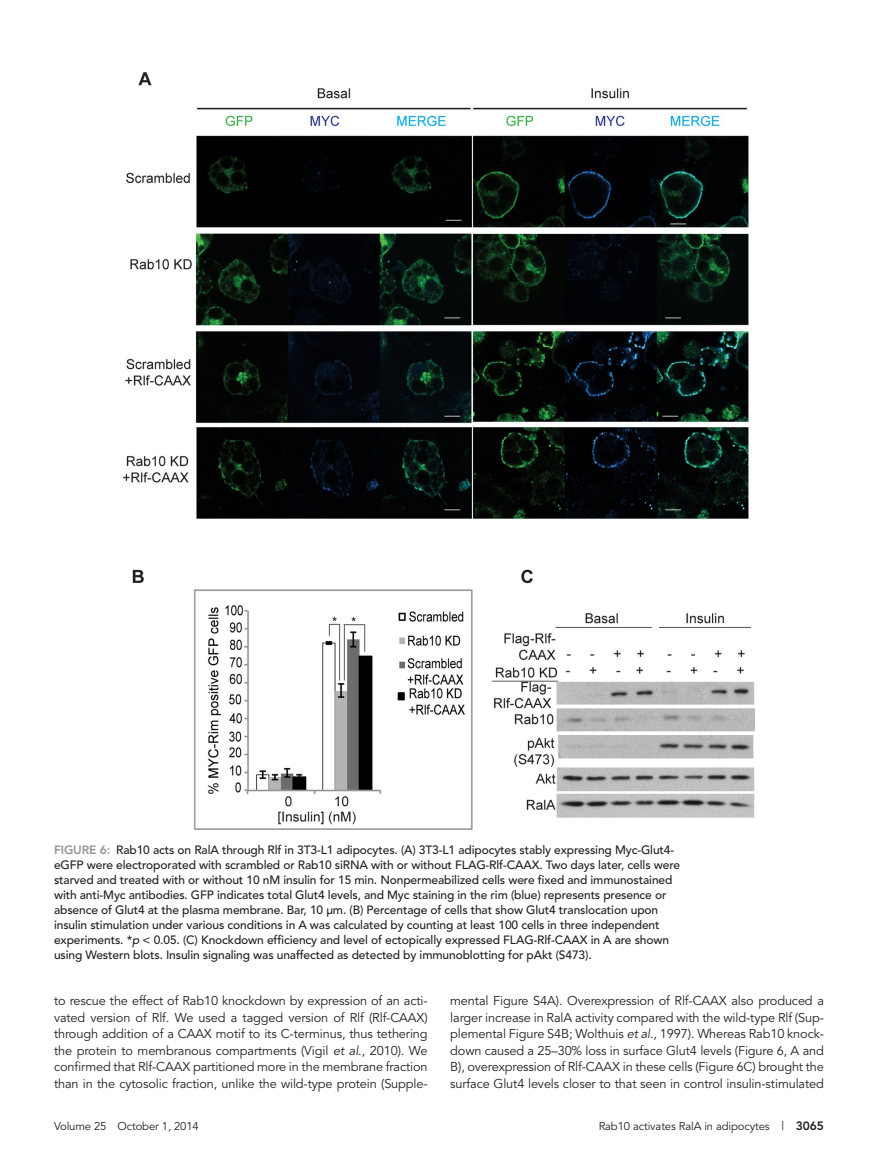
<style>
.page{position:relative;width:878px;height:1175px;background:#fff}
.page>*{position:absolute;margin:0;border:0;box-sizing:border-box;transform-origin:0 0}
.ParaFL{font:12.75px/16.5px "Avenir";letter-spacing:-.01em;color:#231f20;text-align:justify}
.FigCaption_35_5p{font:500 12px/15px "Avenir";letter-spacing:-.01em;color:#231f20}
.t1{font:11.25px "Avenir";letter-spacing:-.01em;color:#231f20}
.s1{font-weight:800;color:#939598}
.s2{font-style:italic}
.s3{font-size:12px}
.s4{font-weight:800;font-size:12px}
</style>
<div class="page">
<img style="left:124px;top:72px;width:630px;height:757px">
<p class="FigCaption_35_5p" style="left:54px;top:842px;width:627px"><span class="s1">FIGURE 6:</span> Rab10 acts on RalA through Rlf in 3T3-L1 adipocytes. (A) 3T3-L1 adipocytes stably expressing Myc-Glut4- eGFP were electroporated with scrambled or Rab10 siRNA with or without FLAG-Rlf-CAAX. Two days later, cells were starved and treated with or without 10 nM insulin for 15 min. Nonpermeabilized cells were fixed and immunostained with anti-Myc antibodies. GFP indicates total Glut4 levels, and Myc staining in the rim (blue) represents presence or absence of Glut4 at the plasma membrane. Bar, 10 μm. (B) Percentage of cells that show Glut4 translocation upon insulin stimulation under various conditions in A was calculated by counting at least 100 cells in three independent experiments. *<span class="s2">p</span> &lt; 0.05. (C) Knockdown efficiency and level of ectopically expressed FLAG-Rlf-CAAX in A are shown using Western blots. Insulin signaling was unaffected as detected by immunoblotting for pAkt (S473).</p>
<p class="ParaFL" style="left:54px;top:992px;width:375px">to rescue the effect of Rab10 knockdown by expression of an acti&shy;vated version of Rlf. We used a tagged version of Rlf (Rlf-CAAX) through addition of a CAAX motif to its C-terminus, thus tethering the protein to membranous compartments (Vigil <span class="s2">et al</span>., 2010). We confirmed that Rlf-CAAX partitioned more in the membrane fraction than in the cytosolic fraction, unlike the wild-type protein (Supple-</p>
<p class="ParaFL" style="left:450px;top:992px;width:375px">mental Figure S4A). Overexpression of Rlf-CAAX also produced a larger increase in RalA activity compared with the wild-type Rlf (Sup&shy;plemental Figure S4B; Wolthuis <span class="s2">et al</span>., 1997). Whereas Rab10 knock&shy;down caused a 25–30% loss in surface Glut4 levels (Figure 6, A and B), overexpression of Rlf-CAAX in these cells (Figure 6C) brought the surface Glut4 levels closer to that seen in control insulin-stimulated</p>
<p class="t1" style="left:54px;top:1119px;width:146px">Volume 25 October 1, 2014</p>
<p class="t1" style="left:598px;top:1119px;width:227px">Rab10 activates RalA in adipocytes <span class="s3">|</span> <span class="s4">3065</span></p>
</div>
